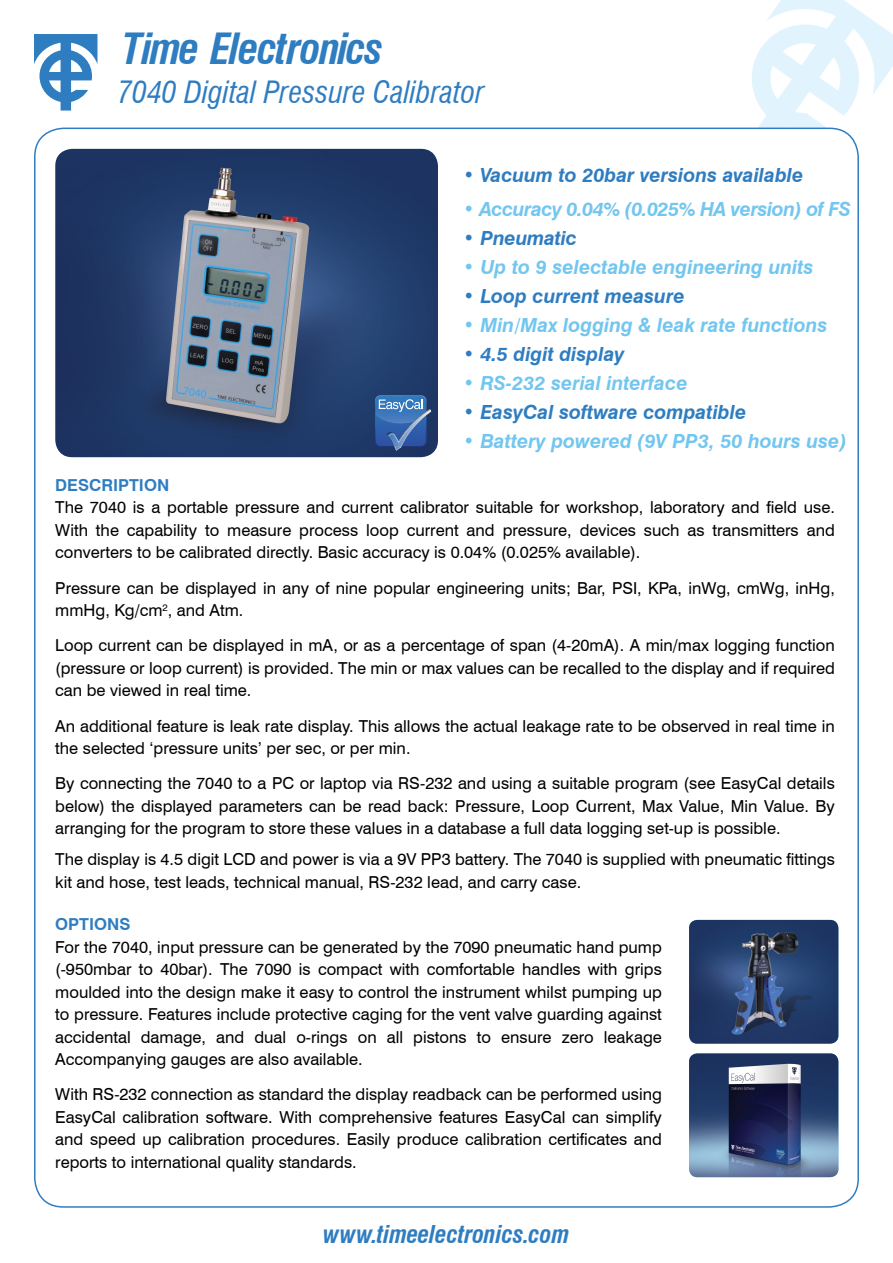
<style>
.page{position:relative;width:893px;height:1263px;background:#fff}
.page>*{position:absolute;margin:0;border:0;box-sizing:border-box;transform-origin:0 0}
.t1{font:italic 700 condensed 42px "Swiss 721 BT";letter-spacing:-.035em;color:#2f7dc1}
.t2{font:italic condensed 30px "Swiss 721 BT";color:#2f7dc1}
.t3{font:italic 700 condensed 24px "Swiss 721 BT";color:#2f7dc1}
.t4{font:italic 700 19.5px "Swiss 721 BT";color:#72c6ef}
.t5{font:italic 700 19.5px "Swiss 721 BT";color:#2f7dc1}
.t6{font:italic 700 19.5px "Swiss 721 BT";letter-spacing:-.025em;color:#72c6ef}
.t7{font:16.5px/22.5px "Swiss 721 BT";color:#000;text-align:justify}
.t8{font:700 16.5px "Swiss 721 BT";color:#2f7dc1}
</style>
<div class="page">
<svg style="left:746px;top:0;width:147px;height:142px"></svg>
<svg style="left:34px;top:34px;width:63px;height:77px"></svg>
<div style="left:35px;top:128px;width:823px;height:1079px;background:#fff;border-radius:29px"></div>
<img style="left:55px;top:149px;width:383px;height:308px">
<img style="left:689px;top:920px;width:149px;height:124px">
<img style="left:689px;top:1053px;width:149px;height:124px">
<img style="left:375px;top:395px;width:51px;height:4px">
<svg style="left:375px;top:399px;width:56px;height:52px;background:#456fac"></svg>
<p class="t1" style="left:123px;top:24px;width:262px">Time Electronics</p>
<p class="t2" style="left:117px;top:74px;width:369px">7040 Digital Pressure Calibrator</p>
<p class="t5" style="left:463px;top:163px;width:342px">• Vacuum to 20bar versions available</p>
<p class="t6" style="left:463px;top:198px;width:389px">• Accuracy 0.04% (0.025% HA version) of FS</p>
<p class="t5" style="left:463px;top:227px;width:115px">• Pneumatic</p>
<p class="t4" style="left:463px;top:255px;width:352px">• Up to 9 selectable engineering units</p>
<p class="t5" style="left:463px;top:284px;width:223px">• Loop current measure</p>
<p class="t4" style="left:463px;top:313px;width:366px">• Min/Max logging &amp; leak rate functions</p>
<p class="t5" style="left:463px;top:342px;width:163px">• 4.5 digit display</p>
<p class="t4" style="left:463px;top:371px;width:226px">• RS-232 serial interface</p>
<p class="t5" style="left:463px;top:400px;width:285px">• EasyCal software compatible</p>
<p class="t4" style="left:463px;top:429px;width:385px">• Battery powered (9V PP3, 50 hours use)</p>
<p class="t8" style="left:55px;top:475px;width:116px">DESCRIPTION</p>
<p class="t7" style="left:55px;top:496px;width:781px">The 7040 is a portable pressure and current calibrator suitable for workshop, laboratory and field use.<br>With the capability to measure process loop current and pressure, devices such as transmitters and converters to be calibrated directly. Basic accuracy is 0.04% (0.025% available).</p>
<p class="t7" style="left:55px;top:576px;width:781px">Pressure can be displayed in any of nine popular engineering units; Bar, PSI, KPa, inWg, cmWg, inHg, mmHg, Kg/cm<sup>2</sup>, and Atm.</p>
<p class="t7" style="left:55px;top:634px;width:781px">Loop current can be displayed in mA, or as a percentage of span (4-20mA). A min/max logging function (pressure or loop current) is provided. The min or max values can be recalled to the display and if required can be viewed in real time.</p>
<p class="t7" style="left:55px;top:714px;width:781px">An additional feature is leak rate display. This allows the actual leakage rate to be observed in real time in the selected ‘pressure units’ per sec, or per min.</p>
<p class="t7" style="left:55px;top:772px;width:781px">By connecting the 7040 to a PC or laptop via RS-232 and using a suitable program (see EasyCal details below) the displayed parameters can be read back: Pressure, Loop Current, Max Value, Min Value. By arranging for the program to store these values in a database a full data logging set-up is possible.</p>
<p class="t7" style="left:55px;top:848px;width:781px">The display is 4.5 digit LCD and power is via a 9V PP3 battery. The 7040 is supplied with pneumatic fittings kit and hose, test leads, technical manual, RS-232 lead, and carry case.</p>
<p class="t8" style="left:55px;top:914px;width:77px">OPTIONS</p>
<p class="t7" style="left:55px;top:935px;width:608px">For the 7040, input pressure can be generated by the 7090 pneumatic hand pump (-950mbar to 40bar). The 7090 is compact with comfortable handles with grips moulded into the design make it easy to control the instrument whilst pumping up to pressure. Features include protective caging for the vent valve guarding against accidental damage, and dual o-rings on all pistons to ensure zero leakage Accompanying gauges are also available.</p>
<p class="t7" style="left:55px;top:1083px;width:608px">With RS-232 connection as standard the display readback can be performed using EasyCal calibration software. With comprehensive features EasyCal can simplify and speed up calibration procedures. Easily produce calibration certificates and reports to international quality standards.</p>
<p class="t3" style="left:323px;top:1220px;width:248px">www.timeelectronics.com</p>
</div>
